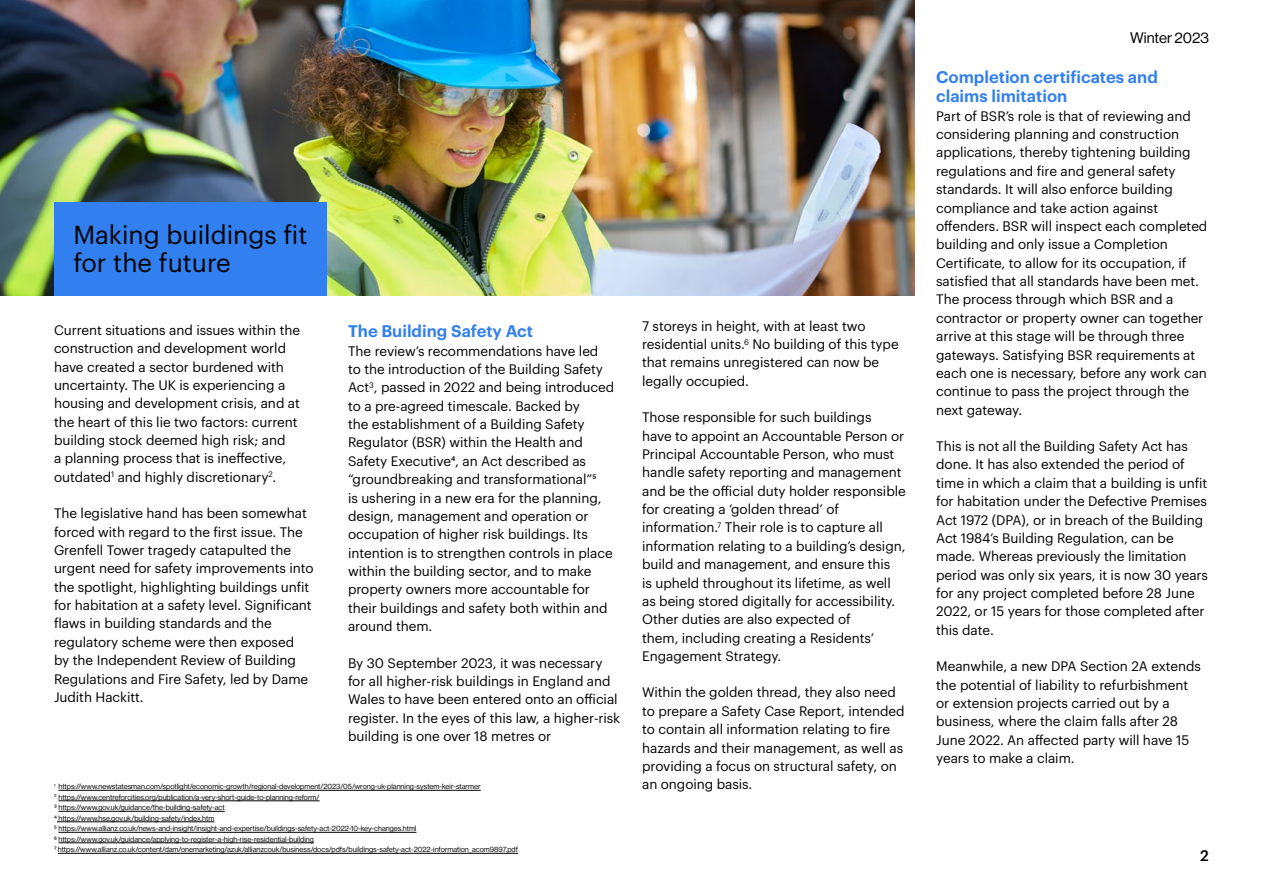
<style>
.page{position:relative;width:1263px;height:893px;background:#fff}
.page>*{position:absolute;margin:0;border:0;box-sizing:border-box;transform-origin:0 0}
.t1{font:25.5px/28.5px "Graphik";color:#000}
.t2{font:600 16.5px/19.5px "Graphik";color:#327fef}
.t3{font:15px "N Haas Grotesk DS Pro 55 Rg";color:#000}
.t4{font:500 15px "Graphik";color:#000}
.t5{font:13.5px/18.3px "Graphik";letter-spacing:-.005em;color:#000}
.t6{font:7.5px/10.5px "N Haas Grotesk DS Pro 55 Rg";color:#000}
</style>
<div class="page">
<hr style="left:58px;top:790px;width:423px;height:1px;background:#000">
<hr style="left:58px;top:800px;width:262px;height:1px;background:#000">
<hr style="left:58px;top:811px;width:167px;height:1px;background:#000">
<hr style="left:57px;top:821px;width:157px;height:1px;background:#000">
<hr style="left:58px;top:832px;width:358px;height:1px;background:#000">
<hr style="left:58px;top:842px;width:256px;height:1px;background:#000">
<hr style="left:58px;top:853px;width:460px;height:1px;background:#000">
<img style="left:0;top:0;width:915px;height:296px">
<div style="left:54px;top:202px;width:273px;height:94px;background:#327fef"></div>
<h1 class="t1" style="left:73px;top:218px;width:236px">Making buildings fit for the future</h1>
<p class="t5" style="left:54px;top:320px;width:248px">Current situations and issues within the construction and development world have created a sector burdened with uncertainty. The UK is experiencing a housing and development crisis, and at the heart of this lie two factors: current building stock deemed high risk; and<br>a planning process that is ineffective, outdated<sup>1</sup> and highly discretionary<sup>2</sup>.</p>
<p class="t5" style="left:54px;top:503px;width:261px">The legislative hand has been somewhat forced with regard to the first issue. The Grenfell Tower tragedy catapulted the urgent need for safety improvements into the spotlight, highlighting buildings unfit for habitation at a safety level. Significant flaws in building standards and the regulatory scheme were then exposed<br>by the Independent Review of Building Regulations and Fire Safety, led by Dame Judith Hackitt.</p>
<p class="t2" style="left:348px;top:320px;width:186px">The Building Safety Act</p>
<p class="t5" style="left:348px;top:340px;width:268px">The review’s recommendations have led to the introduction of the Building Safety Act<sup>3</sup>, passed in 2022 and being introduced to a pre-agreed timescale. Backed by<br>the establishment of a Building Safety Regulator (BSR) within the Health and Safety Executive4, an Act described as “groundbreaking and transformational”5<br>is ushering in a new era for the planning, design, management and operation or occupation of higher risk buildings. Its intention is to strengthen controls in place within the building sector, and to make property owners more accountable for their buildings and safety both within and around them.</p>
<p class="t5" style="left:348px;top:652px;width:274px">By 30 September 2023, it was necessary for all higher-risk buildings in England and Wales to have been entered onto an official register. In the eyes of this law, a higher-risk building is one over 18 metres or</p>
<p class="t6" style="left:54px;top:781px;width:465px"><sup>1</sup> https://www.newstatesman.com/spotlight/economic-growth/regional-development/2023/05/wrong-uk-planning-system-keir-starmer<br><sup>2</sup> https://www.centreforcities.org/publication/a-very-short-guide-to-planning-reform/<br>3 https://www.gov.uk/guidance/the-building-safety-act<br>4 https://www.hse.gov.uk/building-safety/index.htm<br>5 https://www.allianz.co.uk/news-and-insight/insight-and-expertise/buildings-safety-act-2022-10-key-changes.html<br>6 https://www.gov.uk/guidance/applying-to-register-a-high-rise-residential-building<br>7 https://www.allianz.co.uk/content/dam/onemarketing/azuk/allianzcouk/business/docs/pdfs/buildings-safety-act-2022-information_acom9897.pdf</p>
<p class="t5" style="left:642px;top:315px;width:258px">7 storeys in height, with at least two residential units.<sup>6</sup> No building of this type that remains unregistered can now be legally occupied.</p>
<p class="t5" style="left:642px;top:407px;width:265px">Those responsible for such buildings<br>have to appoint an Accountable Person or Principal Accountable Person, who must handle safety reporting and management and be the official duty holder responsible for creating a ‘golden thread’ of information.<sup>7</sup> Their role is to capture all information relating to a building’s design, build and management, and ensure this<br>is upheld throughout its lifetime, as well as being stored digitally for accessibility.<br>Other duties are also expected of<br>them, including creating a Residents’ Engagement Strategy.</p>
<p class="t5" style="left:642px;top:682px;width:264px">Within the golden thread, they also need to prepare a Safety Case Report, intended to contain all information relating to fire hazards and their management, as well as providing a focus on structural safety, on an ongoing basis.</p>
<p class="t3" style="left:1130px;top:30px;width:80px">Winter 2023</p>
<p class="t2" style="left:936px;top:66px;width:223px">Completion certificates and claims limitation</p>
<p class="t5" style="left:936px;top:106px;width:273px">Part of BSR’s role is that of reviewing and considering planning and construction applications, thereby tightening building regulations and fire and general safety standards. It will also enforce building compliance and take action against offenders. BSR will inspect each completed building and only issue a Completion Certificate, to allow for its occupation, if satisfied that all standards have been met.<br>The process through which BSR and a contractor or property owner can together arrive at this stage will be through three gateways. Satisfying BSR requirements at each one is necessary, before any work can continue to pass the project through the next gateway.</p>
<p class="t5" style="left:936px;top:436px;width:273px">This is not all the Building Safety Act has done. It has also extended the period of time in which a claim that a building is unfit for habitation under the Defective Premises Act 1972 (DPA), or in breach of the Building Act 1984’s Building Regulation, can be made. Whereas previously the limitation period was only six years, it is now 30 years for any project completed before 28 June 2022, or 15 years for those completed after this date.</p>
<p class="t5" style="left:936px;top:656px;width:266px">Meanwhile, a new DPA Section 2A extends the potential of liability to refurbishment or extension projects carried out by a business, where the claim falls after 28<br>June 2022. An affected party will have 15 years to make a claim.</p>
<p class="t4" style="left:1200px;top:844px;width:10px">2</p>
</div>
